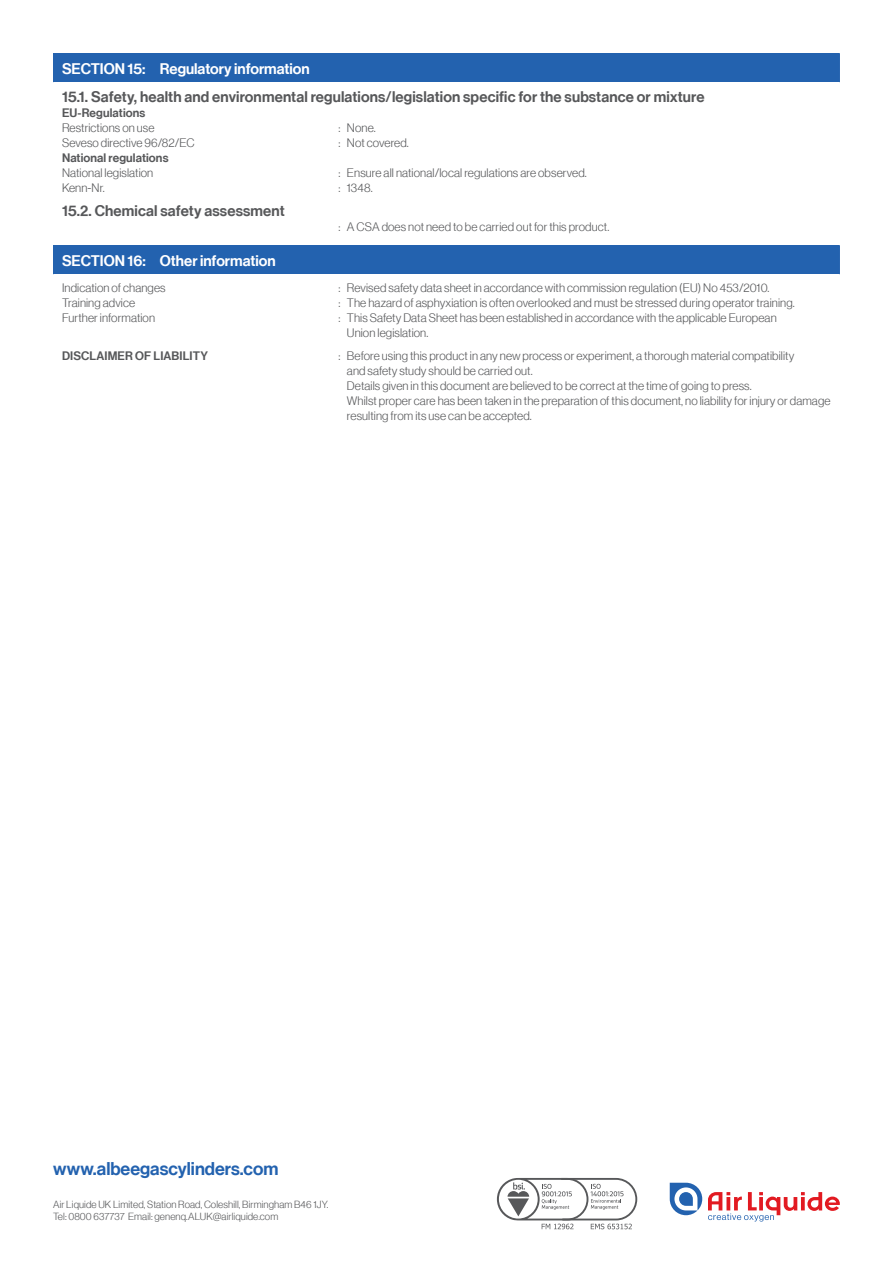
<style>
.page{position:relative;width:893px;height:1263px;background:#fff}
.page>*{position:absolute;margin:0;border:0;box-sizing:border-box;transform-origin:0 0}
.t1{font:18px "N Haas Grotesk DS Pro 65 Md";color:#2362af}
.t2{font:15px "N Haas Grotesk DS Pro 65 Md";letter-spacing:.01em;color:#57585a}
.t3{font:15px "N Haas Grotesk DS Pro 65 Md";color:#fff}
.t4{font:12px/15px "N Haas Grotesk DS Pro 45 Lt";letter-spacing:.01em;color:#57585a}
.t5{font:12px "N Haas Grotesk DS Pro 65 Md";letter-spacing:.01em;color:#57585a}
.t6{font:10.2px "N Haas Grotesk DS Pro 45 Lt";letter-spacing:.01em;color:#57585a}
</style>
<div class="page">
<div style="left:54px;top:54px;width:785px;height:28px;background:#2362af"></div>
<hr style="left:53px;top:53px;width:787px;height:1px;background:#2362af">
<svg style="left:53px;top:54px;width:1px;height:28px"></svg>
<svg style="left:839px;top:54px;width:1px;height:28px"></svg>
<div style="left:54px;top:246px;width:785px;height:28px;background:#2362af"></div>
<hr style="left:53px;top:245px;width:787px;height:1px;background:#2362af">
<svg style="left:53px;top:246px;width:1px;height:28px"></svg>
<svg style="left:839px;top:246px;width:1px;height:28px"></svg>
<svg style="left:497px;top:1178px;width:140px;height:51px"></svg>
<svg style="left:670px;top:1183px;width:32px;height:32px"></svg>
<svg style="left:708px;top:1192px;width:132px;height:29px"></svg>
<p class="t3" style="left:62px;top:60px;width:249px">SECTION 15: Regulatory information</p>
<p class="t2" style="left:62px;top:88px;width:644px">15.1. Safety, health and environmental regulations/legislation specific for the substance or mixture</p>
<p class="t5" style="left:62px;top:106px;width:85px">EU-Regulations</p>
<p class="t4" style="left:62px;top:120px;width:94px">Restrictions on use</p>
<p class="t4" style="left:338px;top:120px;width:39px">: None.</p>
<p class="t4" style="left:62px;top:135px;width:134px">Seveso directive 96/82/EC</p>
<p class="t4" style="left:338px;top:135px;width:72px">: Not covered.</p>
<p class="t5" style="left:62px;top:151px;width:108px">National regulations</p>
<p class="t4" style="left:62px;top:165px;width:93px">National legislation</p>
<p class="t4" style="left:338px;top:165px;width:250px">: Ensure all national/local regulations are observed.</p>
<p class="t4" style="left:62px;top:180px;width:44px">Kenn-Nr.</p>
<p class="t4" style="left:338px;top:180px;width:36px">: 1348.</p>
<p class="t2" style="left:62px;top:202px;width:224px">15.2. Chemical safety assessment</p>
<p class="t4" style="left:338px;top:219px;width:272px">: A CSA does not need to be carried out for this product.</p>
<p class="t3" style="left:62px;top:252px;width:215px">SECTION 16: Other information</p>
<p class="t4" style="left:62px;top:280px;width:105px">Indication of changes</p>
<p class="t4" style="left:338px;top:280px;width:432px">: Revised safety data sheet in accordance with commission regulation (EU) No 453/2010.</p>
<p class="t4" style="left:62px;top:295px;width:75px">Training advice</p>
<p class="t4" style="left:338px;top:295px;width:458px">: The hazard of asphyxiation is often overlooked and must be stressed during operator training.</p>
<p class="t4" style="left:62px;top:310px;width:95px">Further information</p>
<p class="t4" style="left:338px;top:310px;width:440px">: This Safety Data Sheet has been established in accordance with the applicable European</p>
<p class="t4" style="left:347px;top:325px;width:83px">Union legislation.</p>
<p class="t5" style="left:62px;top:349px;width:147px">DISCLAIMER OF LIABILITY</p>
<p class="t4" style="left:347px;top:349px;width:449px;text-indent:-9px">: Before using this product in any new process or experiment, a thorough material compatibility and safety study should be carried out.</p>
<p class="t4" style="left:347px;top:379px;width:406px">Details given in this document are believed to be correct at the time of going to press.</p>
<p class="t4" style="left:347px;top:394px;width:485px">Whilst proper care has been taken in the preparation of this document, no liability for injury or damage resulting from its use can be accepted.</p>
<p class="t1" style="left:53px;top:1158px;width:227px">www.albeegascylinders.com</p>
<p class="t6" style="left:53px;top:1199px;width:277px">Air Liquide UK Limited, Station Road, Coleshill, Birmingham B46 1JY.</p>
<p class="t6" style="left:53px;top:1211px;width:227px">Tel: 0800 637737 Email: genenq.ALUK@airliquide.com</p>
</div>
